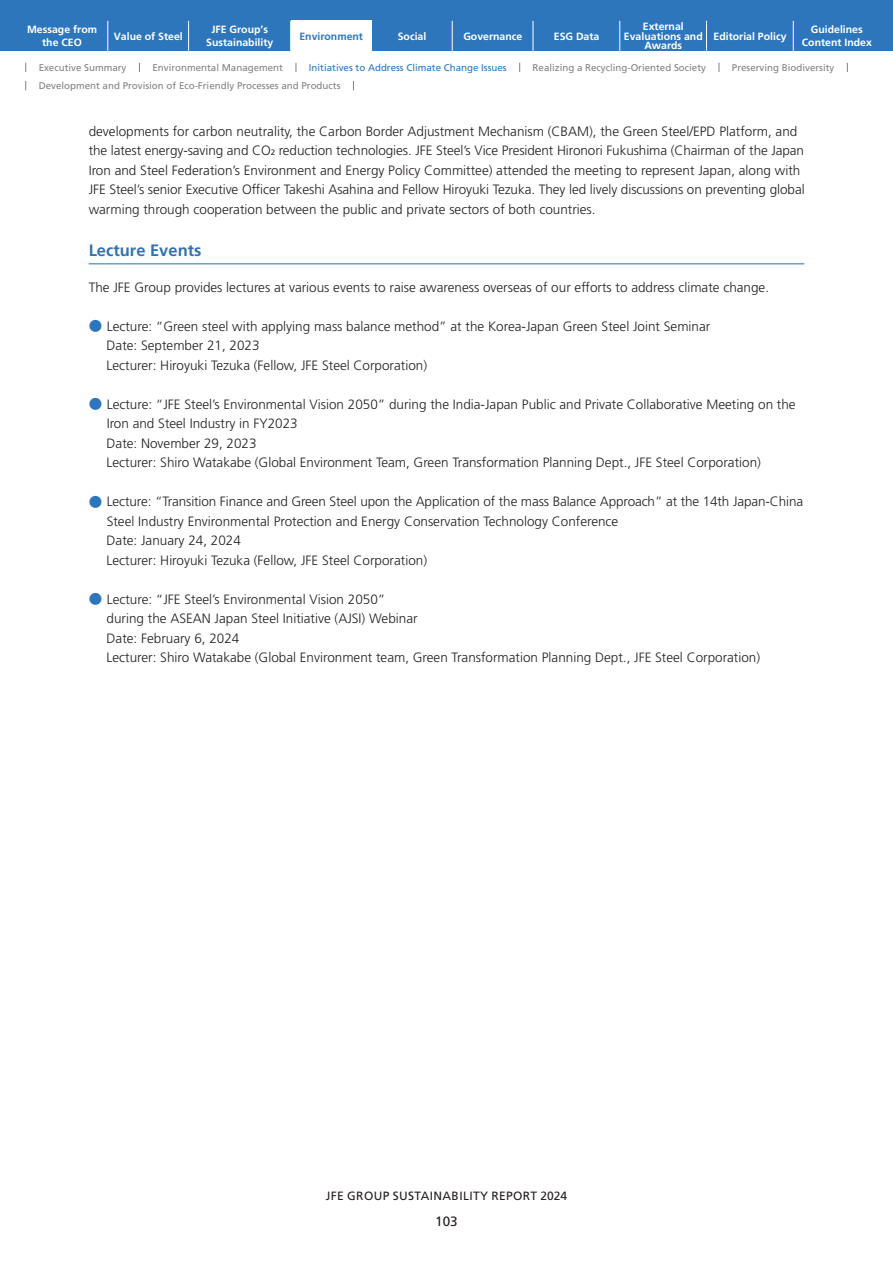
<style>
.page{position:relative;width:893px;height:1263px;background:#fff}
.page>*{position:absolute;margin:0;border:0;box-sizing:border-box;transform-origin:0 0}
.t1{font:700 16.5px "Frutiger";color:#3271af}
.t2{font:300 13.5px/19.5px "Frutiger";color:#231f20}
.t3{font:13.5px "Frutiger";color:#231f20}
.t4{font:12px "Frutiger";letter-spacing:.03em;color:#231f20}
.t5{font:700 10.5px/12.8px "Frutiger";color:#fff;text-align:center}
.t6{font:700 10.5px "Frutiger";color:#2e76bc}
.t7{font:9.75px "Frutiger";color:#808285}
.t8{font:9.75px "Frutiger";color:#2e76bc}
.s1{font-weight:400;font-size:7.8px}
.s2{font-family:"UD Shin Go Pro";color:#2e76bc}
</style>
<div class="page">
<div style="left:0;top:0;width:893px;height:51px;background:#2e76bc"></div>
<hr style="left:108px;top:21px;width:1px;height:30px;background:#fff">
<hr style="left:188px;top:21px;width:1px;height:30px;background:#fff">
<hr style="left:290px;top:21px;width:1px;height:30px;background:#fff">
<hr style="left:452px;top:21px;width:1px;height:30px;background:#fff">
<hr style="left:533px;top:21px;width:1px;height:30px;background:#fff">
<hr style="left:619px;top:21px;width:1px;height:30px;background:#fff">
<hr style="left:706px;top:21px;width:1px;height:30px;background:#fff">
<hr style="left:793px;top:21px;width:1px;height:30px;background:#fff">
<div style="left:291px;top:21px;width:81px;height:30px;background:#fff"></div>
<hr style="left:89px;top:263px;width:715px;height:1px;background:#2e76bc">
<p class="t5" style="left:114px;top:30px;width:70px">Value of Steel</p>
<p class="t5" style="left:206px;top:23px;width:69px">JFE Group’s<br>Sustainability</p>
<p class="t5" style="left:463px;top:30px;width:60px">Governance</p>
<p class="t5" style="left:554px;top:30px;width:47px">ESG Data</p>
<p class="t5" style="left:624px;top:22px;width:80px;line-height:9.6px">External<br>Evaluations and<br>Awards</p>
<p class="t5" style="left:714px;top:30px;width:74px">Editorial Policy</p>
<p class="t5" style="left:802px;top:23px;width:72px">Guidelines<br>Content Index</p>
<p class="t5" style="left:27px;top:23px;width:72px">Message from the CEO</p>
<p class="t6" style="left:299px;top:30px;width:65px">Environment</p>
<p class="t5" style="left:398px;top:30px;width:30px">Social</p>
<p class="t7" style="left:39px;top:62px;width:89px">Executive Summary</p>
<p class="t7" style="left:152px;top:62px;width:132px">Environmental Management</p>
<p class="t8" style="left:309px;top:62px;width:199px">Initiatives to Address Climate Change Issues</p>
<p class="t7" style="left:533px;top:62px;width:175px">Realizing a Recycling-Oriented Society</p>
<p class="t7" style="left:732px;top:62px;width:104px">Preserving Biodiversity</p>
<p class="t7" style="left:39px;top:80px;width:303px">Development and Provision of Eco-Friendly Processes and Products</p>
<p class="t2" style="left:89px;top:122px;width:717px">developments for carbon neutrality, the Carbon Border Adjustment Mechanism (CBAM), the Green Steel/EPD Platform, and the latest energy-saving and CO<span class="s1">2</span> reduction technologies. JFE Steel’s Vice President Hironori Fukushima (Chairman of the Japan Iron and Steel Federation’s Environment and Energy Policy Committee) attended the meeting to represent Japan, along with JFE Steel’s senior Executive Officer Takeshi Asahina and Fellow Hiroyuki Tezuka. They led lively discussions on preventing global warming through cooperation between the public and private sectors of both countries.</p>
<p class="t1" style="left:89px;top:240px;width:114px">Lecture Events</p>
<p class="t2" style="left:89px;top:278px;width:682px">The JFE Group provides lectures at various events to raise awareness overseas of our efforts to address climate change.</p>
<p class="t2" style="left:107px;top:317px;width:605px;text-indent:-18px"><span class="s2">●</span> Lecture: “Green steel with applying mass balance method” at the Korea-Japan Green Steel Joint Seminar<br>Date: September 21, 2023<br>Lecturer: Hiroyuki Tezuka (Fellow, JFE Steel Corporation)</p>
<p class="t2" style="left:107px;top:395px;width:691px;text-indent:-18px"><span class="s2">●</span> Lecture: “JFE Steel’s Environmental Vision 2050” during the India-Japan Public and Private Collaborative Meeting on the Iron and Steel Industry in FY2023<br>Date: November 29, 2023<br>Lecturer: Shiro Watakabe (Global Environment Team, Green Transformation Planning Dept., JFE Steel Corporation)</p>
<p class="t2" style="left:107px;top:492px;width:698px;text-indent:-18px"><span class="s2">●</span> Lecture: “Transition Finance and Green Steel upon the Application of the mass Balance Approach” at the 14th Japan-China Steel Industry Environmental Protection and Energy Conservation Technology Conference<br>Date: January 24, 2024<br>Lecturer: Hiroyuki Tezuka (Fellow, JFE Steel Corporation)</p>
<p class="t2" style="left:107px;top:590px;width:655px;text-indent:-18px"><span class="s2">●</span> Lecture: “JFE Steel’s Environmental Vision 2050”<br>during the ASEAN Japan Steel Initiative (AJSI) Webinar<br>Date: February 6, 2024<br>Lecturer: Shiro Watakabe (Global Environment team, Green Transformation Planning Dept., JFE Steel Corporation)</p>
<p class="t4" style="left:326px;top:1188px;width:243px">JFE GROUP SUSTAINABILITY REPORT 2024</p>
<p class="t3" style="left:435px;top:1214px;width:24px">103</p>
</div>
